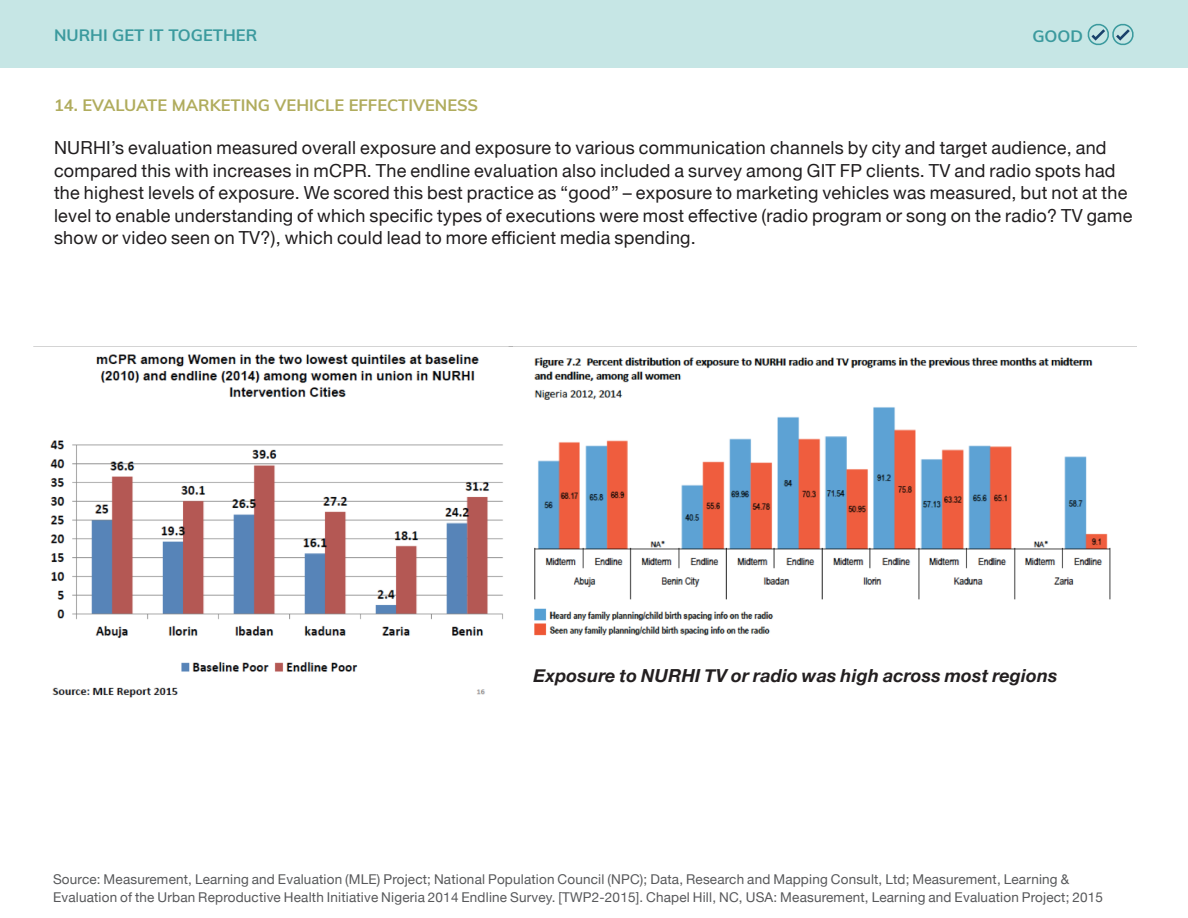
<style>
.page{position:relative;width:1188px;height:918px;background:#fff}
.page>*{position:absolute;margin:0;border:0;box-sizing:border-box;transform-origin:0 0}
.body{font:18px/22.5px "Helvetica Neue";letter-spacing:.015em;color:#201d1e}
.body-2{font:italic 700 18px "Helvetica Neue";letter-spacing:.015em;color:#231f20}
.best_practice_header{font:700 16.5px "Muli";color:#b0ac5d}
.t1{font:700 16.5px "Muli";color:#3b9a9e}
.citation{font:13.5px/18px "Helvetica Neue";letter-spacing:.015em;color:#57585a}
</style>
<div class="page">
<div style="left:0;top:0;width:1188px;height:68px;background:#c6e6e5"></div>
<svg style="left:1087px;top:24px;width:47px;height:22px"></svg>
<img style="left:50px;top:354px;width:453px;height:344px">
<img style="left:534px;top:357px;width:577px;height:279px">
<p class="t1" style="left:54px;top:23px;width:205px">NURHI GET IT TOGETHER</p>
<p class="t1" style="left:1032px;top:24px;width:52px">GOOD</p>
<p class="best_practice_header" style="left:54px;top:93px;width:426px">14. EVALUATE MARKETING VEHICLE EFFECTIVENESS</p>
<p class="body" style="left:54px;top:138px;width:1080px">NURHI’s evaluation measured overall exposure and exposure to various communication channels by city and target audience, and compared this with increases in mCPR. The endline evaluation also included a survey among GIT FP clients. TV and radio spots had the highest levels of exposure. We scored this best practice as “good” – exposure to marketing vehicles was measured, but not at the level to enable understanding of which specific types of executions were most effective (radio program or song on the radio? TV game show or video seen on TV?), which could lead to more efficient media spending.</p>
<p class="body-2" style="left:534px;top:661px;width:526px">Exposure to NURHI TV or radio was high across most regions</p>
<p class="citation" style="left:53px;top:871px;width:1052px">Source: Measurement, Learning and Evaluation (MLE) Project; National Population Council (NPC); Data, Research and Mapping Consult, Ltd; Measurement, Learning &amp;<br>Evaluation of the Urban Reproductive Health Initiative Nigeria 2014 Endline Survey. [TWP2-2015]. Chapel Hill, NC, USA: Measurement, Learning and Evaluation Project; 2015</p>
</div>
